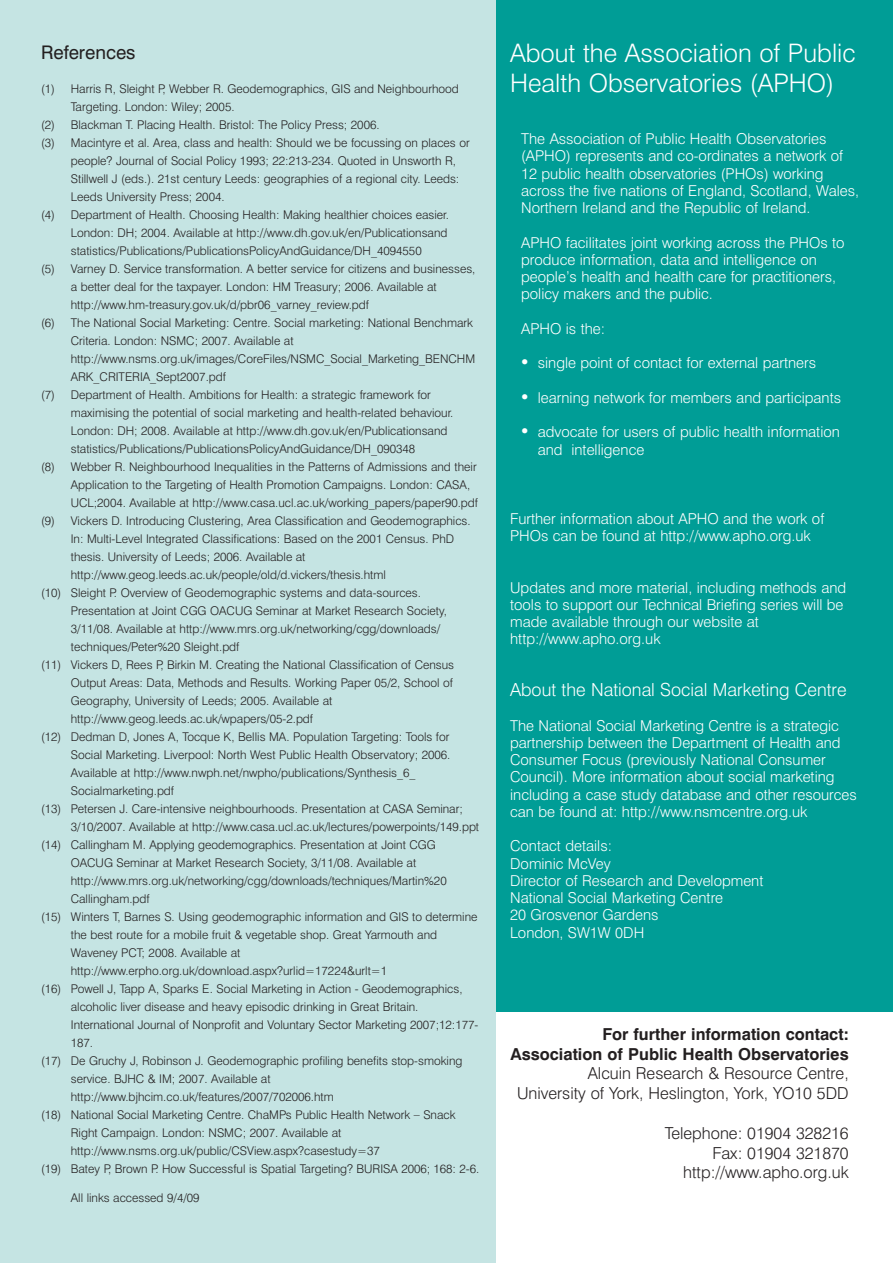
<style>
.page{position:relative;width:893px;height:1263px;background:#fff}
.page>*{position:absolute;margin:0;border:0;box-sizing:border-box;transform-origin:0 0}
.t1{font:300 25.5px/30px "Swiss 721 BT";color:#fff}
.t2{font:18.75px "Swiss 721 BT";color:#231f20}
.t3{font:300 18px "Swiss 721 BT";color:#fff}
.t4{font:300 16.5px/19.8px "Swiss 721 BT";color:#231f20;text-align:right}
.t5{font:700 16.5px/19.8px "Swiss 721 BT";color:#231f20;text-align:right}
.t6{font:300 15px/17.2px "Swiss 721 BT";color:#fff}
.t7{font:300 12px "Swiss 721 BT";color:#231f20}
</style>
<div class="page">
<div style="left:0;top:0;width:495px;height:1263px;background:#c5e4e3"></div>
<div style="left:496px;top:0;width:396px;height:1011px;background:#009d96"></div>
<h2 class="t2" style="left:41px;top:46px;width:96px">References</h2>
<p class="t7" style="left:41px;top:85px;width:419px">(1) Harris R, Sleight P, Webber R. Geodemographics, GIS and Neighbourhood</p>
<p class="t7" style="left:71px;top:103px;width:165px">Targeting. London: Wiley; 2005.</p>
<p class="t7" style="left:41px;top:121px;width:340px">(2) Blackman T. Placing Health. Bristol: The Policy Press; 2006.</p>
<p class="t7" style="left:41px;top:139px;width:430px">(3) Macintyre et al. Area, class and health: Should we be focussing on places or</p>
<p class="t7" style="left:71px;top:157px;width:387px">people? Journal of Social Policy 1993; 22:213-234. Quoted in Unsworth R,</p>
<p class="t7" style="left:71px;top:175px;width:390px">Stillwell J (eds.). 21st century Leeds: geographies of a regional city. Leeds:</p>
<p class="t7" style="left:71px;top:193px;width:155px">Leeds University Press; 2004.</p>
<p class="t7" style="left:41px;top:211px;width:409px">(4) Department of Health. Choosing Health: Making healthier choices easier.</p>
<p class="t7" style="left:71px;top:229px;width:378px">London: DH; 2004. Available at http://www.dh.gov.uk/en/Publicationsand</p>
<p class="t7" style="left:71px;top:247px;width:352px">statistics/Publications/PublicationsPolicyAndGuidance/DH_4094550</p>
<p class="t7" style="left:41px;top:265px;width:436px">(5) Varney D. Service transformation. A better service for citizens and businesses,</p>
<p class="t7" style="left:71px;top:283px;width:367px">a better deal for the taxpayer. London: HM Treasury; 2006. Available at</p>
<p class="t7" style="left:71px;top:301px;width:300px">http://www.hm-treasury.gov.uk/d/pbr06_varney_review.pdf</p>
<p class="t7" style="left:41px;top:319px;width:433px">(6) The National Social Marketing: Centre. Social marketing: National Benchmark</p>
<p class="t7" style="left:71px;top:337px;width:224px">Criteria. London: NSMC; 2007. Available at</p>
<p class="t7" style="left:71px;top:355px;width:406px">http://www.nsms.org.uk/images/CoreFiles/NSMC_Social_Marketing_BENCHM</p>
<p class="t7" style="left:71px;top:373px;width:157px">ARK_CRITERIA_Sept2007.pdf</p>
<p class="t7" style="left:41px;top:391px;width:391px">(7) Department of Health. Ambitions for Health: a strategic framework for</p>
<p class="t7" style="left:71px;top:409px;width:384px">maximising the potential of social marketing and health-related behaviour.</p>
<p class="t7" style="left:71px;top:427px;width:378px">London: DH; 2008. Available at http://www.dh.gov.uk/en/Publicationsand</p>
<p class="t7" style="left:71px;top:445px;width:346px">statistics/Publications/PublicationsPolicyAndGuidance/DH_090348</p>
<p class="t7" style="left:41px;top:463px;width:437px">(8) Webber R. Neighbourhood Inequalities in the Patterns of Admissions and their</p>
<p class="t7" style="left:71px;top:481px;width:401px">Application to the Targeting of Health Promotion Campaigns. London: CASA,</p>
<p class="t7" style="left:71px;top:499px;width:409px">UCL;2004. Available at http://www.casa.ucl.ac.uk/working_papers/paper90.pdf</p>
<p class="t7" style="left:41px;top:517px;width:431px">(9) Vickers D. Introducing Clustering, Area Classification and Geodemographics.</p>
<p class="t7" style="left:71px;top:535px;width:385px">In: Multi-Level Integrated Classifications: Based on the 2001 Census. PhD</p>
<p class="t7" style="left:71px;top:553px;width:236px">thesis. University of Leeds; 2006. Available at</p>
<p class="t7" style="left:71px;top:571px;width:316px">http://www.geog.leeds.ac.uk/people/old/d.vickers/thesis.html</p>
<p class="t7" style="left:41px;top:589px;width:381px">(10) Sleight P. Overview of Geodemographic systems and data-sources.</p>
<p class="t7" style="left:71px;top:607px;width:377px">Presentation at Joint CGG OACUG Seminar at Market Research Society,</p>
<p class="t7" style="left:71px;top:625px;width:371px">3/11/08. Available at http://www.mrs.org.uk/networking/cgg/downloads/</p>
<p class="t7" style="left:71px;top:643px;width:170px">techniques/Peter%20 Sleight.pdf</p>
<p class="t7" style="left:41px;top:661px;width:414px">(11) Vickers D, Rees P, Birkin M. Creating the National Classification of Census</p>
<p class="t7" style="left:71px;top:679px;width:384px">Output Areas: Data, Methods and Results. Working Paper 05/2, School of</p>
<p class="t7" style="left:71px;top:697px;width:263px">Geography, University of Leeds; 2005. Available at</p>
<p class="t7" style="left:71px;top:715px;width:244px">http://www.geog.leeds.ac.uk/wpapers/05-2.pdf</p>
<p class="t7" style="left:41px;top:733px;width:410px">(12) Dedman D, Jones A, Tocque K, Bellis MA. Population Targeting: Tools for</p>
<p class="t7" style="left:71px;top:751px;width:381px">Social Marketing. Liverpool: North West Public Health Observatory; 2006.</p>
<p class="t7" style="left:71px;top:769px;width:346px">Available at http://www.nwph.net/nwpho/publications/Synthesis_6_</p>
<p class="t7" style="left:71px;top:787px;width:105px">Socialmarketing.pdf</p>
<p class="t7" style="left:41px;top:805px;width:423px">(13) Petersen J. Care-intensive neighbourhoods. Presentation at CASA Seminar;</p>
<p class="t7" style="left:71px;top:823px;width:410px">3/10/2007. Available at http://www.casa.ucl.ac.uk/lectures/powerpoints/149.ppt</p>
<p class="t7" style="left:41px;top:841px;width:396px">(14) Callingham M. Applying geodemographics. Presentation at Joint CGG</p>
<p class="t7" style="left:71px;top:859px;width:347px">OACUG Seminar at Market Research Society, 3/11/08. Available at</p>
<p class="t7" style="left:71px;top:877px;width:377px">http://www.mrs.org.uk/networking/cgg/downloads/techniques/Martin%20</p>
<p class="t7" style="left:71px;top:895px;width:80px">Callingham.pdf</p>
<p class="t7" style="left:41px;top:913px;width:438px">(15) Winters T, Barnes S. Using geodemographic information and GIS to determine</p>
<p class="t7" style="left:71px;top:931px;width:368px">the best route for a mobile fruit &amp; vegetable shop. Great Yarmouth and</p>
<p class="t7" style="left:71px;top:949px;width:171px">Waveney PCT; 2008. Available at</p>
<p class="t7" style="left:71px;top:967px;width:318px">http://www.erpho.org.uk/download.aspx?urlid=17224&amp;urlt=1</p>
<p class="t7" style="left:41px;top:985px;width:423px">(16) Powell J, Tapp A, Sparks E. Social Marketing in Action - Geodemographics,</p>
<p class="t7" style="left:71px;top:1003px;width:349px">alcoholic liver disease and heavy episodic drinking in Great Britain.</p>
<p class="t7" style="left:71px;top:1021px;width:409px">International Journal of Nonprofit and Voluntary Sector Marketing 2007;12:177-</p>
<p class="t7" style="left:71px;top:1039px;width:24px">187.</p>
<p class="t7" style="left:41px;top:1057px;width:423px">(17) De Gruchy J, Robinson J. Geodemographic profiling benefits stop-smoking</p>
<p class="t7" style="left:71px;top:1075px;width:201px">service. BJHC &amp; IM; 2007. Available at</p>
<p class="t7" style="left:71px;top:1093px;width:264px">http://www.bjhcim.co.uk/features/2007/702006.htm</p>
<p class="t7" style="left:41px;top:1111px;width:371px">(18) National Social Marketing Centre. ChaMPs Public Health Network</p>
<p class="t7" style="left:414px;top:1104px;width:7px">_</p>
<p class="t7" style="left:423px;top:1111px;width:34px">Snack</p>
<p class="t7" style="left:71px;top:1129px;width:272px">Right Campaign. London: NSMC; 2007. Available at</p>
<p class="t7" style="left:71px;top:1147px;width:311px">http://www.nsms.org.uk/public/CSView.aspx?casestudy=37</p>
<p class="t7" style="left:41px;top:1165px;width:440px">(19) Batey P, Brown P. How Successful is Spatial Targeting? BURISA 2006; 168: 2-6.</p>
<p class="t7" style="left:71px;top:1193px;width:130px">All links accessed 9/4/09</p>
<h1 class="t1" style="left:510px;top:40px;width:347px">About the Association of Public<br>Health Observatories (APHO)</h1>
<p class="t6" style="left:521px;top:131px;width:339px">The Association of Public Health Observatories (APHO) represents and co-ordinates a network of 12 public health observatories (PHOs) working across the five nations of England, Scotland, Wales, Northern Ireland and the Republic of Ireland.</p>
<p class="t6" style="left:521px;top:235px;width:325px">APHO facilitates joint working across the PHOs to produce information, data and intelligence on people’s health and health care for practitioners, policy makers and the public.</p>
<p class="t6" style="left:521px;top:321px;width:85px">APHO is the:</p>
<p class="t6" style="left:538px;top:356px;width:280px">single point of contact for external partners</p>
<p class="t6" style="left:538px;top:390px;width:305px">learning network for members and participants</p>
<p class="t6" style="left:538px;top:425px;width:303px">advocate for users of public health information and intelligence</p>
<p class="t6" style="left:510px;top:511px;width:315px">Further information about APHO and the work of<br>PHOs can be found at http://www.apho.org.uk</p>
<p class="t6" style="left:510px;top:580px;width:337px">Updates and more material, including methods and tools to support our Technical Briefing series will be made available through our website at http://www.apho.org.uk</p>
<h3 class="t3" style="left:510px;top:683px;width:338px">About the National Social Marketing Centre</h3>
<p class="t6" style="left:510px;top:718px;width:348px">The National Social Marketing Centre is a strategic partnership between the Department of Health and Consumer Focus (previously National Consumer Council). More information about social marketing including a case study database and other resources can be found at: http://www.nsmcentre.org.uk</p>
<p class="t6" style="left:510px;top:839px;width:255px">Contact details:<br>Dominic McVey<br>Director of Research and Development<br>National Social Marketing Centre<br>20 Grosvenor Gardens<br>London, SW1W 0DH</p>
<h3 class="t5" style="left:510px;top:1026px;width:340px">For further information contact:<br>Association of Public Health Observatories</h3>
<h3 class="t4" style="left:517px;top:1065px;width:333px">Alcuin Research &amp; Resource Centre,<br>University of York, Heslington, York, YO10 5DD</h3>
<h3 class="t4" style="left:664px;top:1124px;width:185px">Telephone: 01904 328216<br>Fax: 01904 321870 http://www.apho.org.uk</h3>
</div>
